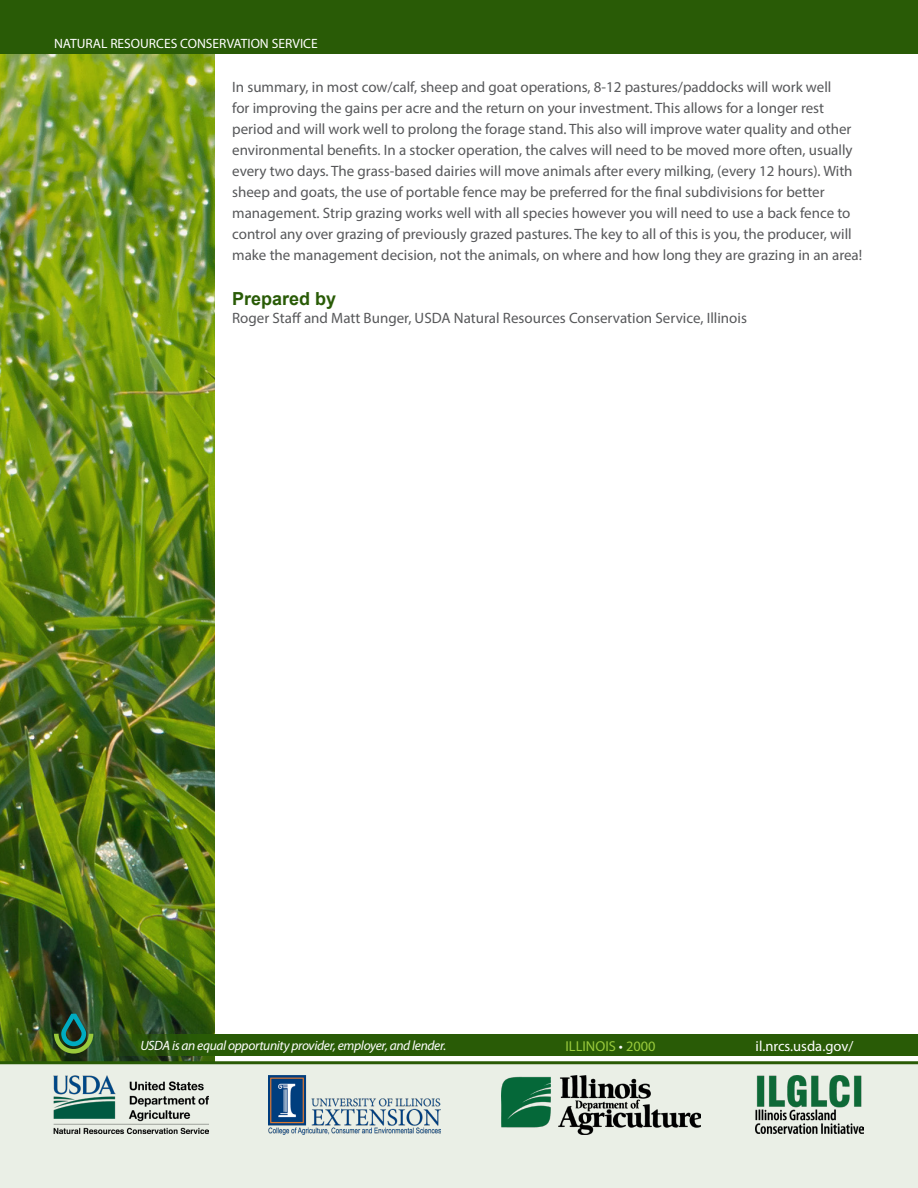
<style>
.page{position:relative;width:918px;height:1188px;background:#fff}
.page>*{position:absolute;margin:0;border:0;box-sizing:border-box;transform-origin:0 0}
.t1{font:700 18px "Arial";color:#295b06}
.BodyTXT2{font:15px/21px "Myriad Pro";color:#57585a}
.Body_Text{font:15px "Myriad Pro";color:#57585a}
.t2{font:14.55px "Myriad Pro";color:#fff}
.t3{font:14.4px "Myriad Pro";color:#99ca3b}
.t4{font:italic 13.5px "Myriad Pro";letter-spacing:-.025em;color:#fff}
.t5{font:13.5px "Myriad Pro";color:#fff}
.s1{color:#fff}
</style>
<div class="page">
<img style="left:0;top:54px;width:214px;height:1007px">
<div style="left:0;top:0;width:918px;height:54px;background:#295b06"></div>
<div style="left:0;top:1034px;width:918px;height:22px;background:#295b06"></div>
<svg style="left:54px;top:1014px;width:39px;height:40px;background:#316745"></svg>
<div style="left:0;top:1061px;width:918px;height:127px;background:#eaefe6"></div>
<img style="left:53px;top:1076px;width:156px;height:58px">
<img style="left:268px;top:1076px;width:172px;height:58px">
<img style="left:756px;top:1076px;width:108px;height:58px">
<img style="left:502px;top:1076px;width:199px;height:59px">
<p class="t5" style="left:54px;top:35px;width:265px">NATURAL RESOURCES CONSERVATION SERVICE</p>
<p class="BodyTXT2" style="left:232px;top:76px;width:632px">In summary, in most cow/calf, sheep and goat operations, 8-12 pastures/paddocks will work well<br>for improving the gains per acre and the return on your investment. This allows for a longer rest period and will work well to prolong the forage stand. This also will improve water quality and other environmental benefits. In a stocker operation, the calves will need to be moved more often, usually every two days. The grass-based dairies will move animals after every milking, (every 12 hours). With sheep and goats, the use of portable fence may be preferred for the final subdivisions for better management. Strip grazing works well with all species however you will need to use a back fence to control any over grazing of previously grazed pastures. The key to all of this is you, the producer, will make the management decision, not the animals, on where and how long they are grazing in an area!</p>
<p class="t1" style="left:232px;top:285px;width:106px">Prepared by</p>
<p class="Body_Text" style="left:232px;top:308px;width:516px">Roger Staff and Matt Bunger, USDA Natural Resources Conservation Service, Illinois</p>
<p class="t4" style="left:140px;top:1037px;width:308px">USDA is an equal opportunity provider, employer, and lender.</p>
<p class="t3" style="left:565px;top:1037px;width:92px">ILLINOIS <span class="s1">•</span> 2000</p>
<p class="t2" style="left:756px;top:1037px;width:99px">il.nrcs.usda.gov/</p>
</div>
